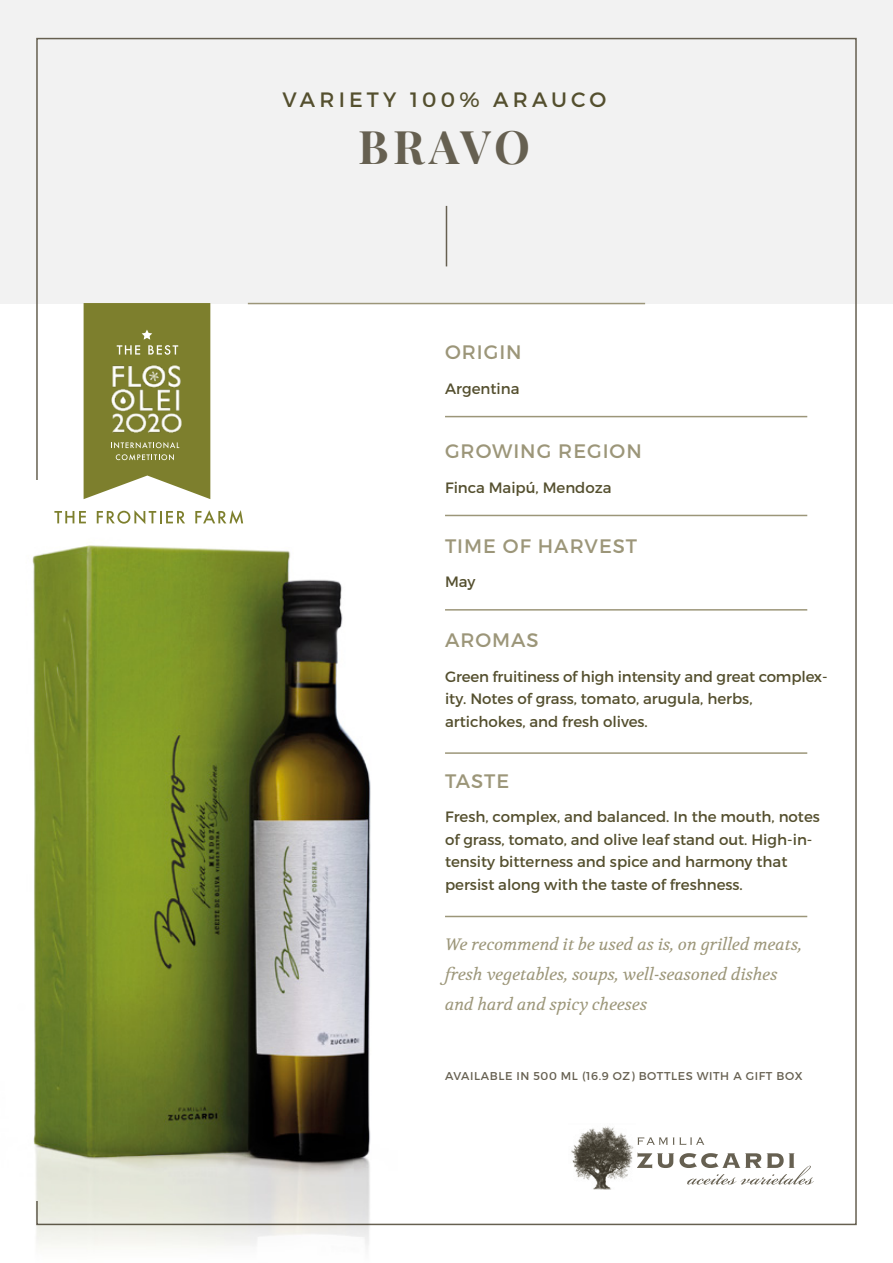
<style>
.page{position:relative;width:893px;height:1263px;background:#fff}
.page>*{position:absolute;margin:0;border:0;box-sizing:border-box;transform-origin:0 0}
.t1{font:700 45.3px "Playfair Display SC";letter-spacing:.085em;color:#666051}
.t2{font:20.85px "Montserrat";letter-spacing:.2em;color:#544f2e}
.t3{font:19.5px "Montserrat";letter-spacing:.05em;color:#9c9679}
.t4{font:italic 16.5px/30px "Volkhov";color:#9c9679}
.t5{font:15px/22.5px "Montserrat";color:#544f2e}
.t6{font:11.4px "Montserrat";letter-spacing:.05em;color:#666051}
</style>
<div class="page">
<div style="left:0;top:0;width:893px;height:303px;background:#f2f2f2"></div>
<svg style="left:637px;top:1137px;width:67px;height:8px"></svg>
<svg style="left:637px;top:1152px;width:37px;height:16px"></svg>
<img style="left:571px;top:1126px;width:63px;height:63px">
<svg style="left:680px;top:1153px;width:134px;height:31px"></svg>
<hr style="left:446px;top:206px;width:1px;height:60px;background:#666051">
<hr style="left:248px;top:303px;width:397px;height:1px;background:#9c9679">
<hr style="left:445px;top:416px;width:362px;height:1px;background:#9c9679">
<hr style="left:445px;top:515px;width:362px;height:1px;background:#9c9679">
<hr style="left:445px;top:609px;width:362px;height:2px;background:#9c9679">
<hr style="left:445px;top:752px;width:362px;height:2px;background:#9c9679">
<hr style="left:445px;top:916px;width:362px;height:1px;background:#9c9679">
<img style="left:32px;top:434px;width:442px;height:813px">
<svg style="left:54px;top:511px;width:32px;height:12px"></svg>
<svg style="left:97px;top:510px;width:88px;height:14px"></svg>
<svg style="left:195px;top:510px;width:48px;height:14px"></svg>
<svg style="left:84px;top:303px;width:126px;height:196px;background:#8d8f48"></svg>
<h2 class="t2" style="left:282px;top:87px;width:325px">VARIETY 100% ARAUCO</h2>
<h1 class="t1" style="left:358px;top:111px;width:173px">BRAVO</h1>
<h3 class="t3" style="left:445px;top:340px;width:78px">ORIGIN</h3>
<p class="t5" style="left:445px;top:377px;width:76px">Argentina</p>
<h3 class="t3" style="left:445px;top:439px;width:198px">GROWING REGION</h3>
<p class="t5" style="left:445px;top:476px;width:168px">Finca Maipú, Mendoza</p>
<h3 class="t3" style="left:445px;top:534px;width:194px">TIME OF HARVEST</h3>
<p class="t5" style="left:445px;top:571px;width:32px">May</p>
<h3 class="t3" style="left:445px;top:628px;width:95px">AROMAS</h3>
<p class="t5" style="left:445px;top:665px;width:384px">Green fruitiness of high intensity and great complex&shy;ity. Notes of grass, tomato, arugula, herbs, artichokes, and fresh olives.</p>
<h3 class="t3" style="left:445px;top:769px;width:66px">TASTE</h3>
<p class="t5" style="left:445px;top:805px;width:376px">Fresh, complex, and balanced. In the mouth, notes of grass, tomato, and olive leaf stand out. High-in&shy;tensity bitterness and spice and harmony that persist along with the taste of freshness.</p>
<p class="t4" style="left:445px;top:930px;width:359px">We recommend it be used as is, on grilled meats, fresh vegetables, soups, well-seasoned dishes and hard and spicy cheeses</p>
<p class="t6" style="left:445px;top:1069px;width:359px">AVAILABLE IN 500 ML (16.9 OZ) BOTTLES WITH A GIFT BOX</p>
</div>
